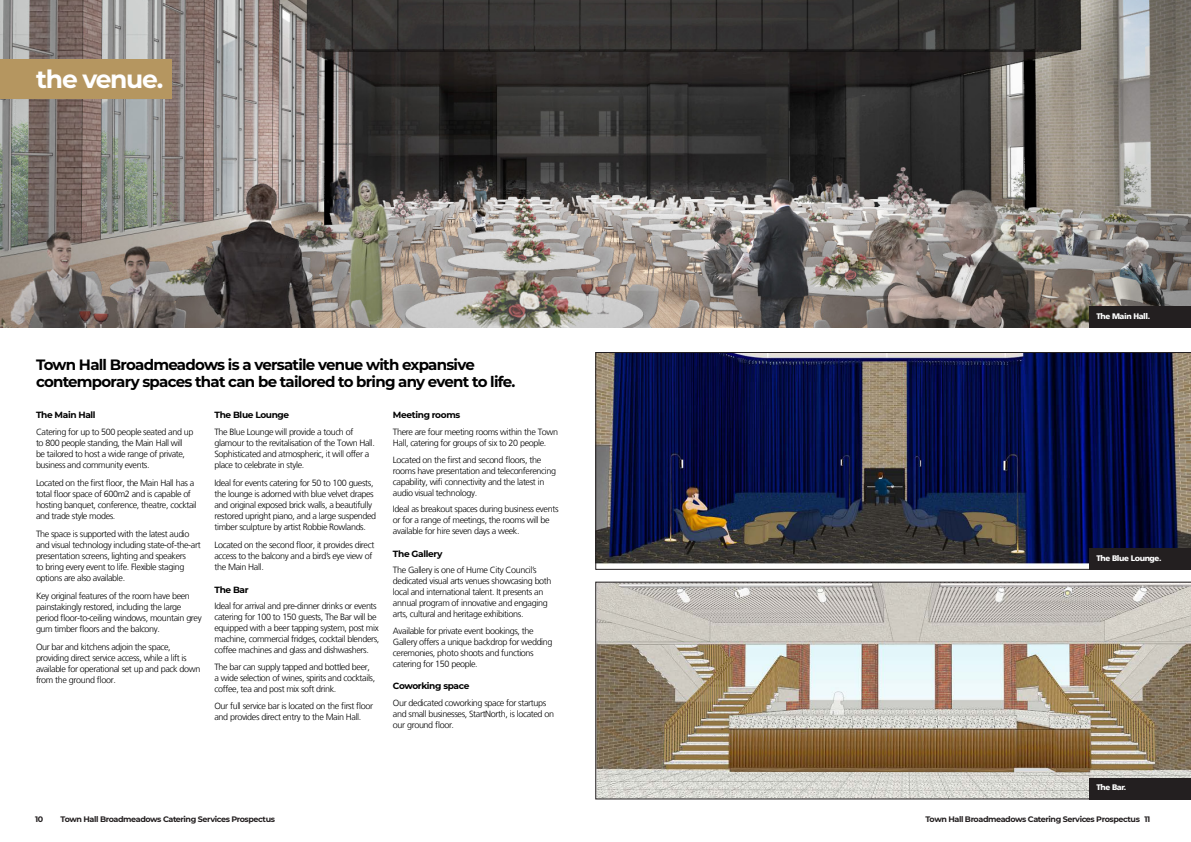
<style>
.page{position:relative;width:1191px;height:842px;background:#fff}
.page>*{position:absolute;margin:0;border:0;box-sizing:border-box;transform-origin:0 0}
.t1{font:700 25px "Montserrat";letter-spacing:-.05em;color:#fff}
.t2{font:900 25px "Frutiger LT";color:#fff}
.t3{font:300 16.1px "Akkurat Std";color:#231f20}
.t4{font:700 15px/16.8px "Montserrat";letter-spacing:-.05em;color:#000}
.t5{font:300 9px/11px "Frutiger LT";letter-spacing:-.04em;color:#000}
.t6{font:700 9px "Montserrat";letter-spacing:-.04em;color:#000}
.t7{font:700 8px "Montserrat";letter-spacing:-.05em;color:#231f20}
.t8{font:900 8px "Frutiger LT";letter-spacing:-.05em;color:#fff}
</style>
<div class="page">
<img style="left:0;top:0;width:1191px;height:327px">
<svg style="left:595px;top:352px;width:596px;height:218px"></svg>
<img style="left:595px;top:582px;width:596px;height:217px">
<div style="left:1089px;top:548px;width:102px;height:22px;background:#231f20"></div>
<div style="left:1089px;top:778px;width:102px;height:21px;background:#231f20"></div>
<div style="left:1089px;top:306px;width:102px;height:21px;background:#231f20"></div>
<div style="left:0;top:59px;width:171px;height:40px;background:#b59660"></div>
<h1 class="t2" style="left:36px;top:63px;width:46px">bar.</h1>
<h1 class="t1" style="left:36px;top:61px;width:129px">the venue.</h1>
<h3 class="t4" style="left:36px;top:356px;width:481px">Town Hall Broadmeadows is a versatile venue with expansive contemporary spaces that can be tailored to bring any event to life.</h3>
<p class="t6" style="left:36px;top:409px;width:61px">The Main Hall</p>
<p class="t5" style="left:36px;top:427px;width:159px">Catering for up to 500 people seated and up to 800 people standing, the Main Hall will be tailored to host a wide range of private, business and community events.</p>
<p class="t5" style="left:36px;top:478px;width:162px">Located on the first floor, the Main Hall has a total floor space of 600m2 and is capable of hosting banquet, conference, theatre, cocktail and trade style modes.</p>
<p class="t5" style="left:36px;top:529px;width:166px">The space is supported with the latest audio and visual technology including state-of-the-art presentation screens, lighting and speakers<br>to bring every event to life. Flexible staging options are also available.</p>
<p class="t5" style="left:36px;top:591px;width:167px">Key original features of the room have been painstakingly restored, including the large period floor-to-ceiling windows, mountain grey gum timber floors and the balcony.</p>
<p class="t5" style="left:36px;top:642px;width:166px">Our bar and kitchens adjoin the space, providing direct service access, while a lift is available for operational set up and pack down from the ground floor.</p>
<h2 class="t3" style="left:0;top:482px;width:170px">RN FOYER - ‘GOLD’ BAR</h2>
<p class="t6" style="left:214px;top:409px;width:76px">The Blue Lounge</p>
<p class="t5" style="left:214px;top:426px;width:162px">The Blue Lounge will provide a touch of glamour to the revitalisation of the Town Hall.<br>Sophisticated and atmospheric, it will offer a place to celebrate in style.</p>
<p class="t5" style="left:214px;top:478px;width:163px">Ideal for events catering for 50 to 100 guests, the lounge is adorned with blue velvet drapes and original exposed brick walls, a beautifully restored upright piano, and a large suspended timber sculpture by artist Robbie Rowlands.</p>
<p class="t5" style="left:214px;top:540px;width:161px">Located on the second floor, it provides direct access to the balcony and a bird’s eye view of the Main Hall.</p>
<p class="t6" style="left:214px;top:583px;width:36px">The Bar</p>
<p class="t5" style="left:214px;top:601px;width:166px">Ideal for arrival and pre-dinner drinks or events catering for 100 to 150 guests, The Bar will be equipped with a beer tapping system, post mix machine, commercial fridges, cocktail blenders, coffee machines and glass and dishwashers.</p>
<p class="t5" style="left:214px;top:661px;width:162px">The bar can supply tapped and bottled beer, a wide selection of wines, spirits and cocktails, coffee, tea and post mix soft drink.</p>
<p class="t5" style="left:214px;top:700px;width:160px">Our full service bar is located on the first floor and provides direct entry to the Main Hall.</p>
<p class="t6" style="left:393px;top:409px;width:69px">Meeting rooms</p>
<p class="t5" style="left:393px;top:426px;width:167px">There are four meeting rooms within the Town<br>Hall, catering for groups of six to 20 people.</p>
<p class="t5" style="left:393px;top:454px;width:165px">Located on the first and second floors, the rooms have presentation and teleconferencing capability, wifi connectivity and the latest in audio visual technology.</p>
<p class="t5" style="left:393px;top:504px;width:167px">Ideal as breakout spaces during business events or for a range of meetings, the rooms will be available for hire seven days a week.</p>
<p class="t6" style="left:393px;top:547px;width:51px">The Gallery</p>
<p class="t5" style="left:393px;top:565px;width:160px">The Gallery is one of Hume City Council’s dedicated visual arts venues showcasing both local and international talent. It presents an annual program of innovative and engaging arts, cultural and heritage exhibitions.</p>
<p class="t5" style="left:393px;top:625px;width:161px">Available for private event bookings, the Gallery offers a unique backdrop for wedding ceremonies, photo shoots and functions catering for 150 people.</p>
<p class="t6" style="left:393px;top:680px;width:78px">Coworking space</p>
<p class="t5" style="left:393px;top:697px;width:162px">Our dedicated coworking space for startups and small businesses, StartNorth, is located on our ground floor.</p>
<p class="t8" style="left:1096px;top:311px;width:55px">The Main Hall.</p>
<p class="t8" style="left:1096px;top:553px;width:66px">The Blue Lounge.</p>
<p class="t8" style="left:1096px;top:783px;width:31px">The Bar.</p>
<p class="t7" style="left:35px;top:813px;width:10px">10</p>
<p class="t7" style="left:61px;top:813px;width:216px">Town Hall Broadmeadows Catering Services Prospectus</p>
<p class="t7" style="left:925px;top:813px;width:226px">Town Hall Broadmeadows Catering Services Prospectus 11</p>
</div>
